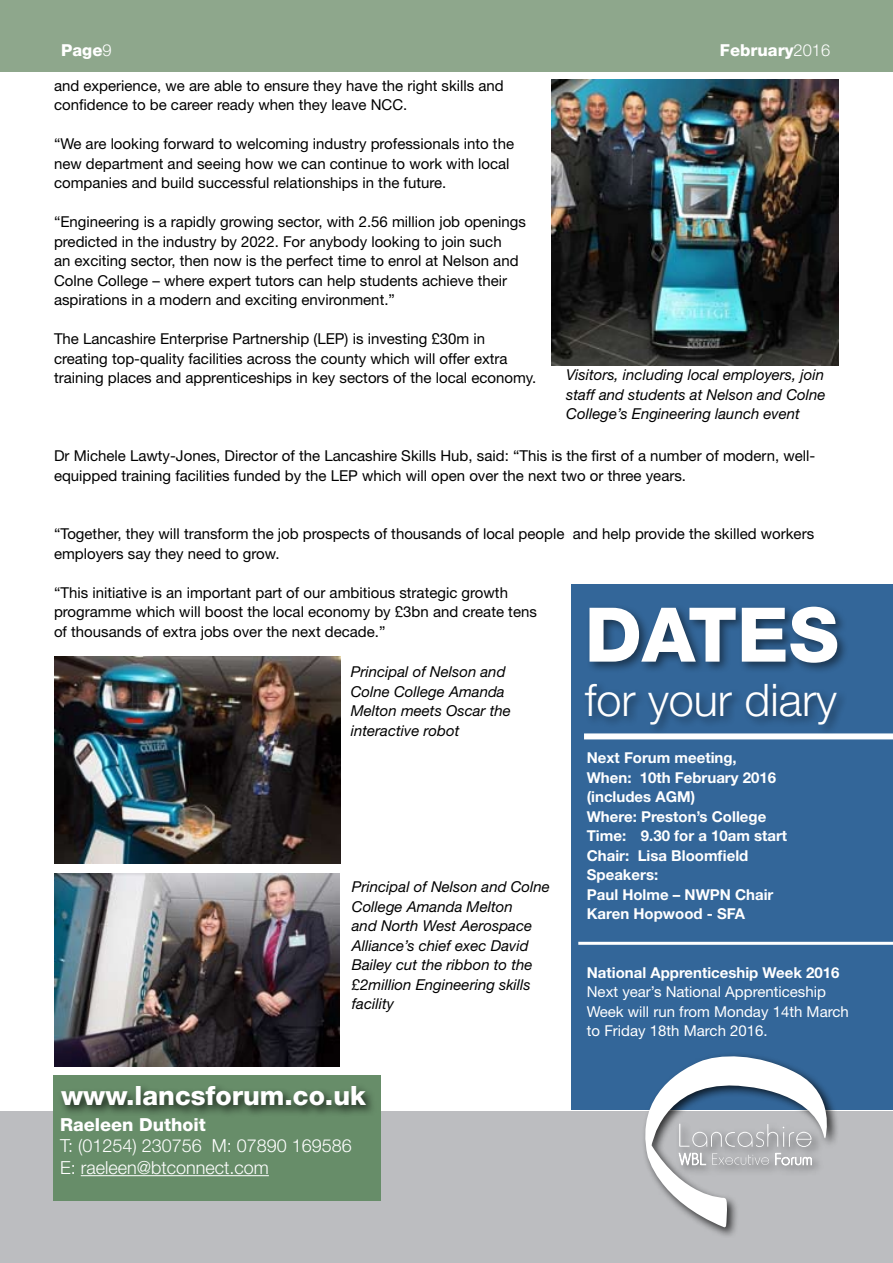
<style>
.page{position:relative;width:893px;height:1263px;background:#fff}
.page>*{position:absolute;margin:0;border:0;box-sizing:border-box;transform-origin:0 0}
.t1{font:800 75.45px "Helvetica Neue";color:#fff}
.t2{font:300 45px "Helvetica Neue";color:#fff}
.t3{font:800 26.55px "Helvetica Neue";color:#fff}
.t4{font:300 18px/21.6px "Helvetica Neue";color:#fff}
.t5{font:800 18px "Helvetica Neue";color:#fff}
.t6{font:800 16.5px "Helvetica Neue";color:#fff}
.t7{font:15px/19.5px "Helvetica Neue";color:#000}
.t8{font:italic 15px/19.5px "Helvetica Neue";color:#000}
.t9{font:700 15px/19.5px "Helvetica Neue";color:#fff}
.t10{font:15px/19.5px "Helvetica Neue";color:#fff}
.s1{font-weight:300}
</style>
<div class="page">
<div style="left:0;top:0;width:893px;height:72px;background:#8ea78c"></div>
<div style="left:0;top:1191px;width:893px;height:72px;background:#bcbdc0"></div>
<div style="left:0;top:1111px;width:893px;height:115px;background:#bcbdc0"></div>
<div style="left:571px;top:584px;width:322px;height:526px;background:#369"></div>
<div style="left:581px;top:603px;width:312px;height:157px;background:#000;opacity:.47"></div>
<div style="left:584px;top:733px;width:309px;height:6px;background:#fff"></div>
<hr style="left:578px;top:942px;width:315px;height:3px;background:#fff">
<div style="left:53px;top:1075px;width:327px;height:126px;background:#678d69"></div>
<hr style="left:81px;top:1175px;width:188px;height:1px;background:#fff">
<div style="left:57px;top:1082px;width:363px;height:58px;background:#000;opacity:.75"></div>
<div style="left:641px;top:1052px;width:212px;height:196px;background:#000;opacity:.75"></div>
<svg style="left:645px;top:1054px;width:190px;height:173px"></svg>
<img style="left:552px;top:80px;width:287px;height:286px">
<img style="left:54px;top:656px;width:286px;height:207px">
<img style="left:54px;top:873px;width:285px;height:193px">
<p class="t6" style="left:61px;top:40px;width:52px">Page<span class="s1">9</span></p>
<p class="t6" style="left:720px;top:40px;width:112px">February<span class="s1">2016</span></p>
<p class="t7" style="left:54px;top:75px;width:451px">and experience, we are able to ensure they have the right skills and confidence to be career ready when they leave NCC.</p>
<p class="t7" style="left:54px;top:134px;width:462px">“We are looking forward to welcoming industry professionals into the new department and seeing how we can continue to work with local companies and build successful relationships in the future.</p>
<p class="t7" style="left:54px;top:212px;width:474px">“Engineering is a rapidly growing sector, with 2.56 million job openings predicted in the industry by 2022. For anybody looking to join such<br>an exciting sector, then now is the perfect time to enrol at Nelson and Colne College – where expert tutors can help students achieve their aspirations in a modern and exciting environment.”</p>
<p class="t7" style="left:54px;top:329px;width:484px">The Lancashire Enterprise Partnership (LEP) is investing £30m in creating top-quality facilities across the county which will offer extra training places and apprenticeships in key sectors of the local economy.</p>
<p class="t8" style="left:566px;top:365px;width:261px;text-align:justify">Visitors, including local employers, join staff and students at Nelson and Colne College’s Engineering launch event</p>
<p class="t7" style="left:54px;top:446px;width:763px">Dr Michele Lawty-Jones, Director of the Lancashire Skills Hub, said: “This is the first of a number of modern, well&shy;equipped training facilities funded by the LEP which will open over the next two or three years.</p>
<p class="t7" style="left:54px;top:524px;width:762px">“Together, they will transform the job prospects of thousands of local people and help provide the skilled workers employers say they need to grow.</p>
<p class="t7" style="left:54px;top:582px;width:484px">“This initiative is an important part of our ambitious strategic growth programme which will boost the local economy by £3bn and create tens of thousands of extra jobs over the next decade.”</p>
<h1 class="t1" style="left:585px;top:590px;width:256px">DATES</h1>
<h2 class="t2" style="left:585px;top:672px;width:254px">for your diary</h2>
<p class="t8" style="left:351px;top:662px;width:162px">Principal of Nelson and<br>Colne College Amanda<br>Melton meets Oscar the interactive robot</p>
<p class="t8" style="left:352px;top:877px;width:200px">Principal of Nelson and Colne<br>College Amanda Melton<br>and North West Aerospace<br>Alliance’s chief exec David<br>Bailey cut the ribbon to the £2million Engineering skills facility</p>
<h3 class="t3" style="left:61px;top:1080px;width:306px">www.lancsforum.co.uk</h3>
<p class="t5" style="left:60px;top:1113px;width:147px">Raeleen Duthoit</p>
<p class="t4" style="left:60px;top:1135px;width:293px">T: (01254) 230756 M: 07890 169586<br>E: raeleen@btconnect.com</p>
<p class="t9" style="left:587px;top:748px;width:202px">Next Forum meeting,<br>When: 10th February 2016 (includes AGM)<br>Where: Preston’s College<br>Time: 9.30 for a 10am start<br>Chair: Lisa Bloomfield<br>Speakers:<br>Paul Holme – NWPN Chair<br>Karen Hopwood - SFA</p>
<p class="t9" style="left:587px;top:962px;width:254px">National Apprenticeship Week 2016</p>
<p class="t10" style="left:587px;top:982px;width:264px">Next year’s National Apprenticeship<br>Week will run from Monday 14th March to Friday 18th March 2016.</p>
</div>
